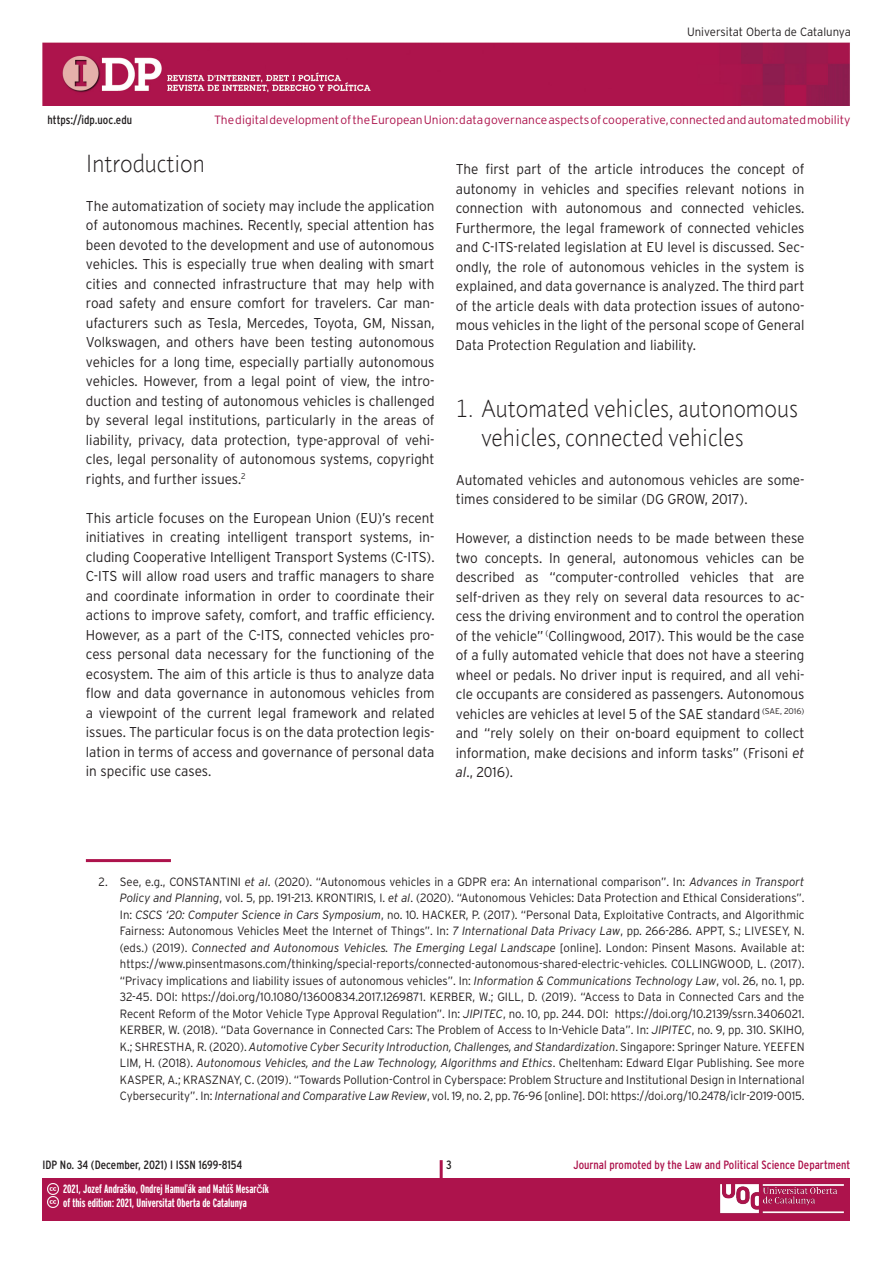
<style>
.page{position:relative;width:893px;height:1263px;background:#fff}
.page>*{position:absolute;margin:0;border:0;box-sizing:border-box;transform-origin:0 0}
._03_apartat_1_primer{font:24px/28.5px "Pragma ND Light";color:#231f20;scale:.95 1}
.introduccion{font:24px "Pragma ND Light";color:#231f20;scale:.95 1}
._02_texto_base{font:300 14.25px/19.5px "Interstate";color:#231f20;text-align:justify;scale:.95 1}
.notes{font:300 12px/16.5px "Interstate";color:#231f20;text-align:justify;scale:.95 1}
.t1{font:300 12px "Interstate";color:#ad134c}
.t2{font:700 extra-condensed 12px/14.4px "Interstate";color:#fff}
.t3{font:condensed 12px "Interstate";color:#231f20}
.t4{font:condensed 12px "Interstate";color:#ad134c}
.s1{font-style:italic}
.s2{font-family:"Arial";font-weight:400;font-stretch:normal}
</style>
<div class="page">
<img style="left:43px;top:43px;width:807px;height:63px">
<div style="left:43px;top:1178px;width:807px;height:42px;background:#ad134c"></div>
<hr style="left:440px;top:1160px;width:3px;height:44px;background:#ad134c">
<img style="left:720px;top:1184px;width:124px;height:30px">
<svg style="left:47px;top:1183px;width:11px;height:25px"></svg>
<hr style="left:86px;top:859px;width:85px;height:3px;background:#ad134c">
<p class="t3" style="left:48px;top:113px;width:86px">https://idp.uoc.edu</p>
<p class="notes" style="left:687px;top:23px;width:174px">Universitat Oberta de Catalunya</p>
<p class="t1" style="left:214px;top:113px;width:638px">The digital development of the European Union: data governance aspects of cooperative, connected and automated mobility</p>
<h2 class="introduccion" style="left:86px;top:149px;width:127px">Introduction</h2>
<p class="_02_texto_base" style="left:86px;top:196px;width:369px">The automatization of society may include the application of autonomous machines. Recently, special attention has been devoted to the development and use of autonomous vehicles. This is especially true when dealing with smart cities and connected infrastructure that may help with road safety and ensure comfort for travelers. Car man&shy;ufacturers such as Tesla, Mercedes, Toyota, GM, Nissan, Volkswagen, and others have been testing autonomous vehicles for a long time, especially partially autonomous vehicles. However, from a legal point of view, the intro&shy;duction and testing of autonomous vehicles is challenged by several legal institutions, particularly in the areas of liability, privacy, data protection, type-approval of vehi&shy;cles, legal personality of autonomous systems, copyright rights, and further issues.<sup>2</sup></p>
<p class="_02_texto_base" style="left:86px;top:508px;width:369px">This article focuses on the European Union (EU)’s recent initiatives in creating intelligent transport systems, in&shy;cluding Cooperative Intelligent Transport Systems (C-ITS).<br>C-ITS will allow road users and traffic managers to share and coordinate information in order to coordinate their actions to improve safety, comfort, and traffic efficiency.<br>However, as a part of the C-ITS, connected vehicles pro&shy;cess personal data necessary for the functioning of the ecosystem. The aim of this article is thus to analyze data flow and data governance in autonomous vehicles from a viewpoint of the current legal framework and related issues. The particular focus is on the data protection legis&shy;lation in terms of access and governance of personal data in specific use cases.</p>
<p class="_02_texto_base" style="left:456px;top:159px;width:369px">The first part of the article introduces the concept of autonomy in vehicles and specifies relevant notions in connection with autonomous and connected vehicles.<br>Furthermore, the legal framework of connected vehicles and C-ITS-related legislation at EU level is discussed. Sec&shy;ondly, the role of autonomous vehicles in the system is explained, and data governance is analyzed. The third part of the article deals with data protection issues of autono&shy;mous vehicles in the light of the personal scope of General Data Protection Regulation and liability.</p>
<h2 class="_03_apartat_1_primer" style="left:481px;top:394px;width:335px;text-indent:-26px">1. Automated vehicles, autonomous vehicles, connected vehicles</h2>
<p class="_02_texto_base" style="left:456px;top:470px;width:369px">Automated vehicles and autonomous vehicles are some&shy;times considered to be similar (DG GROW, 2017).</p>
<p class="_02_texto_base" style="left:456px;top:528px;width:369px">However, a distinction needs to be made between these two concepts. In general, autonomous vehicles can be described as “computer-controlled vehicles that are self-driven as they rely on several data resources to ac&shy;cess the driving environment and to control the operation of the vehicle” <sup>(</sup>Collingwood, 2017). This would be the case of a fully automated vehicle that does not have a steering wheel or pedals. No driver input is required, and all vehi&shy;cle occupants are considered as passengers. Autonomous vehicles are vehicles at level 5 of the SAE standard <sup>(SAE,</sup> <sup>2016) </sup>and “rely solely on their on-board equipment to collect information, make decisions and inform tasks” (Frisoni <span class="s1">et al</span>., 2016).</p>
<p class="notes" style="left:120px;top:873px;width:722px;text-indent:-21px">2. See, e.g., CONSTANTINI <span class="s1">et al</span>. (2020). “Autonomous vehicles in a GDPR era: An international comparison”. In: <span class="s1">Advances in Transport Policy and Planning</span>, vol. 5, pp. 191-213. KRONTIRIS, I. <span class="s1">et al</span>. (2020). “Autonomous Vehicles: Data Protection and Ethical Considerations”.<br>In: <span class="s1">CSCS ‘20: Computer Science in Cars Symposium</span>, no. 10. HACKER, P. (2017). “Personal Data, Exploitative Contracts, and Algorithmic Fairness: Autonomous Vehicles Meet the Internet of Things”. In: <span class="s1">7 International Data Privacy Law</span>, pp. 266-286. APPT, S.; LIVESEY, N. (eds.) (2019). <span class="s1">Connected and Autonomous Vehicles. The Emerging Legal Landscape</span> [online]. London: Pinsent Masons. Available at: https://www.pinsentmasons.com/thinking/special-reports/connected-autonomous-shared-electric-vehicles. COLLINGWOOD, L. (2017). “Privacy implications and liability issues of autonomous vehicles”. In: <span class="s1">Information &amp; Communications Technology Law</span>, vol. 26, no. 1, pp.<br>32-45. DOI: https://doi.org/10.1080/13600834.2017.1269871. KERBER, W.; GILL, D. (2019). “Access to Data in Connected Cars and the Recent Reform of the Motor Vehicle Type Approval Regulation”. In: <span class="s1">JIPITEC</span>, no. 10, pp. 244. DOI: https://doi.org/10.2139/ssrn.3406021.<br>KERBER, W. (2018). “Data Governance in Connected Cars: The Problem of Access to In-Vehicle Data”. In: <span class="s1">JIPITEC</span>, no. 9, pp. 310. SKIHO, K.; SHRESTHA, R. (2020). <span class="s1">Automotive Cyber Security Introduction, Challenges, and Standardization</span>. Singapore: Springer Nature. YEEFEN LIM, H. (2018). <span class="s1">Autonomous Vehicles, and the Law Technology, Algorithms and Ethics</span>. Cheltenham: Edward Elgar Publishing. See more KASPER, A.; KRASZNAY, C. (2019). “Towards Pollution-Control in Cyberspace: Problem Structure and Institutional Design in International Cybersecurity”. In: <span class="s1">International and Comparative Law Review</span>, vol. 19, no. 2, pp. 76-96 [online]. DOI: https://doi.org/10.2478/iclr-2019-0015.</p>
<p class="t3" style="left:43px;top:1158px;width:201px">IDP No. 34 (December, 2021) I ISSN 1699-8154</p>
<p class="t3" style="left:446px;top:1158px;width:7px">3</p>
<p class="t4" style="left:573px;top:1158px;width:279px">Journal promoted by the Law and Political Science Department</p>
<p class="t2" style="left:63px;top:1181px;width:207px">2021, Jozef Andraško, Ondrej Hamu<span class="s2">ľ</span>ák and Matúš Mesar<span class="s2">č</span>ík of this edition: 2021, Universitat Oberta de Catalunya</p>
</div>
